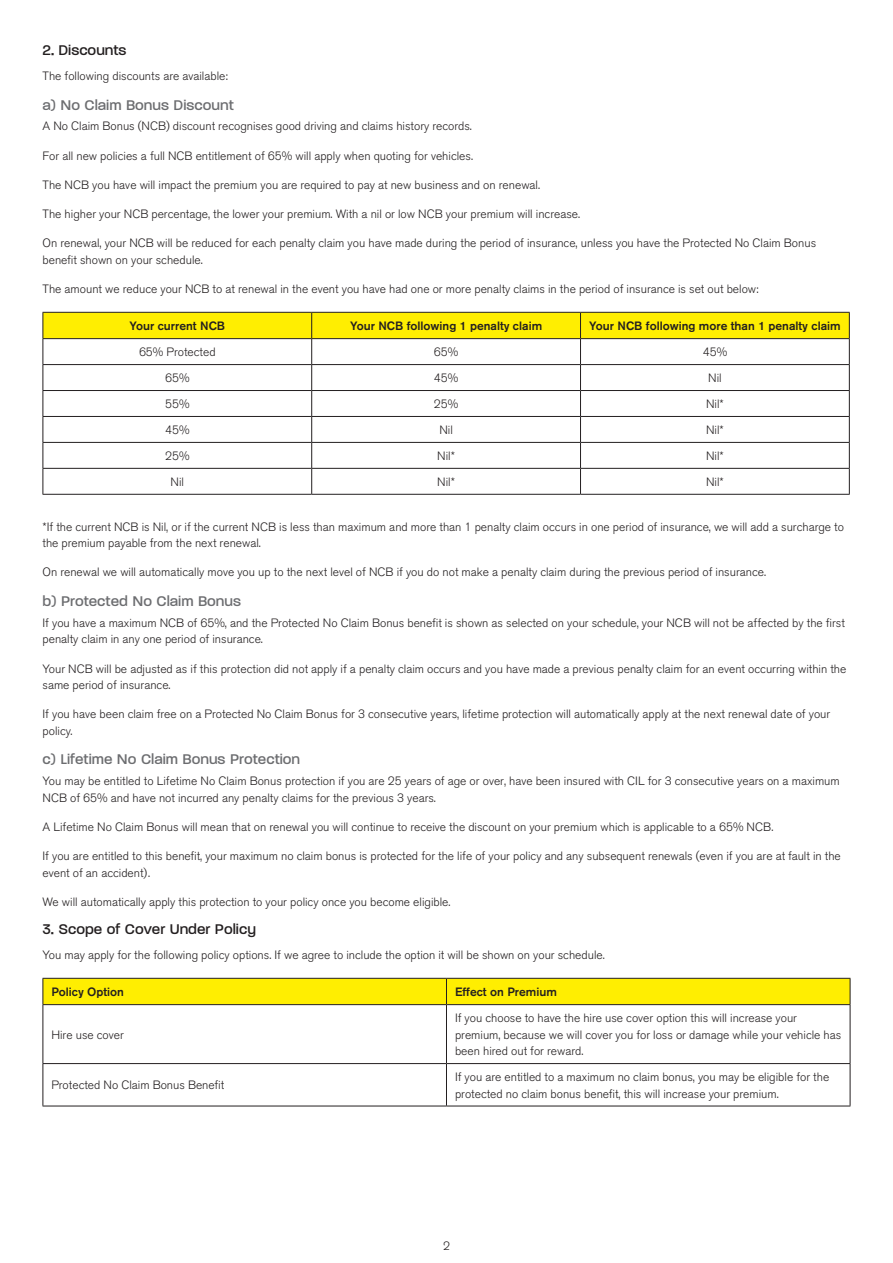
<style>
.page{position:relative;width:893px;height:1263px;background:#fff}
.page>*{position:absolute;margin:0;border:0;box-sizing:border-box;transform-origin:0 0}
.Heading_-_Level_3{font:500 16.5px "V Paralucent";color:#6c6d70}
.Heading_-_Level_2{font:500 16.5px "V Paralucent";color:#231f20}
.Body_Text{font:300 12px/16.5px "Akzidenz Grotesk BQ";color:#231f20}
.Body_Text-2{font:500 12px "Akzidenz Grotesk BQ";color:#231f20}
</style>
<div class="page">
<svg style="left:43px;top:312px;width:807px;height:182px"></svg>
<hr style="left:43px;top:494px;width:269px;height:1px;background:#231f20">
<hr style="left:312px;top:494px;width:268px;height:1px;background:#231f20">
<hr style="left:580px;top:494px;width:270px;height:1px;background:#231f20">
<div style="left:43px;top:978px;width:808px;height:27px;background:#ffee01"></div>
<hr style="left:43px;top:1004px;width:403px;height:1px;background:#231f20">
<hr style="left:43px;top:1005px;width:1px;height:58px;background:#231f20">
<hr style="left:446px;top:1004px;width:404px;height:1px;background:#231f20">
<hr style="left:446px;top:1005px;width:1px;height:58px;background:#231f20">
<hr style="left:850px;top:1005px;width:1px;height:58px;background:#231f20">
<hr style="left:43px;top:1063px;width:403px;height:1px;background:#231f20">
<hr style="left:43px;top:1064px;width:1px;height:42px;background:#231f20">
<hr style="left:446px;top:1063px;width:404px;height:1px;background:#231f20">
<hr style="left:446px;top:1064px;width:1px;height:42px;background:#231f20">
<hr style="left:850px;top:1064px;width:1px;height:42px;background:#231f20">
<hr style="left:43px;top:1106px;width:403px;height:1px;background:#231f20">
<hr style="left:446px;top:1106px;width:404px;height:1px;background:#231f20">
<p class="Heading_-_Level_2" style="left:43px;top:41px;width:86px">2. Discounts</p>
<p class="Body_Text" style="left:43px;top:68px;width:187px">The following discounts are available:</p>
<p class="Heading_-_Level_3" style="left:43px;top:96px;width:193px">a) No Claim Bonus Discount</p>
<p class="Body_Text" style="left:43px;top:118px;width:431px">A No Claim Bonus (NCB) discount recognises good driving and claims history records.</p>
<p class="Body_Text" style="left:43px;top:147px;width:432px">For all new policies a full NCB entitlement of 65% will apply when quoting for vehicles.</p>
<p class="Body_Text" style="left:43px;top:177px;width:499px">The NCB you have will impact the premium you are required to pay at new business and on renewal.</p>
<p class="Body_Text" style="left:43px;top:206px;width:539px">The higher your NCB percentage, the lower your premium. With a nil or low NCB your premium will increase.</p>
<p class="Body_Text" style="left:43px;top:235px;width:775px">On renewal, your NCB will be reduced for each penalty claim you have made during the period of insurance, unless you have the Protected No Claim Bonus benefit shown on your schedule.</p>
<p class="Body_Text" style="left:43px;top:281px;width:718px">The amount we reduce your NCB to at renewal in the event you have had one or more penalty claims in the period of insurance is set out below:</p>
<p class="Body_Text-2" style="left:129px;top:319px;width:97px">Your current NCB</p>
<p class="Body_Text-2" style="left:350px;top:319px;width:194px">Your NCB following 1 penalty claim</p>
<p class="Body_Text-2" style="left:589px;top:319px;width:253px">Your NCB following more than 1 penalty claim</p>
<p class="Body_Text" style="left:139px;top:344px;width:78px">65% Protected</p>
<p class="Body_Text" style="left:434px;top:344px;width:26px">65%</p>
<p class="Body_Text" style="left:703px;top:344px;width:26px">45%</p>
<p class="Body_Text" style="left:165px;top:370px;width:26px">65%</p>
<p class="Body_Text" style="left:434px;top:370px;width:26px">45%</p>
<p class="Body_Text" style="left:708px;top:370px;width:15px">Nil</p>
<p class="Body_Text" style="left:165px;top:396px;width:26px">55%</p>
<p class="Body_Text" style="left:434px;top:396px;width:26px">25%</p>
<p class="Body_Text" style="left:706px;top:396px;width:19px">Nil*</p>
<p class="Body_Text" style="left:165px;top:422px;width:26px">45%</p>
<p class="Body_Text" style="left:439px;top:422px;width:15px">Nil</p>
<p class="Body_Text" style="left:706px;top:422px;width:19px">Nil*</p>
<p class="Body_Text" style="left:165px;top:448px;width:26px">25%</p>
<p class="Body_Text" style="left:437px;top:448px;width:19px">Nil*</p>
<p class="Body_Text" style="left:706px;top:448px;width:19px">Nil*</p>
<p class="Body_Text" style="left:171px;top:474px;width:15px">Nil</p>
<p class="Body_Text" style="left:437px;top:474px;width:19px">Nil*</p>
<p class="Body_Text" style="left:706px;top:474px;width:19px">Nil*</p>
<p class="Body_Text" style="left:43px;top:518px;width:803px">*If the current NCB is Nil, or if the current NCB is less than maximum and more than 1 penalty claim occurs in one period of insurance, we will add a surcharge to the premium payable from the next renewal.</p>
<p class="Body_Text" style="left:43px;top:564px;width:725px">On renewal we will automatically move you up to the next level of NCB if you do not make a penalty claim during the previous period of insurance.</p>
<p class="Heading_-_Level_3" style="left:43px;top:592px;width:200px">b) Protected No Claim Bonus</p>
<p class="Body_Text" style="left:43px;top:615px;width:804px">If you have a maximum NCB of 65%, and the Protected No Claim Bonus benefit is shown as selected on your schedule, your NCB will not be affected by the first penalty claim in any one period of insurance.</p>
<p class="Body_Text" style="left:43px;top:660px;width:805px">Your NCB will be adjusted as if this protection did not apply if a penalty claim occurs and you have made a previous penalty claim for an event occurring within the same period of insurance.</p>
<p class="Body_Text" style="left:43px;top:706px;width:789px">If you have been claim free on a Protected No Claim Bonus for 3 consecutive years, lifetime protection will automatically apply at the next renewal date of your policy.</p>
<p class="Heading_-_Level_3" style="left:43px;top:750px;width:259px">c) Lifetime No Claim Bonus Protection</p>
<p class="Body_Text" style="left:43px;top:773px;width:799px">You may be entitled to Lifetime No Claim Bonus protection if you are 25 years of age or over, have been insured with CIL for 3 consecutive years on a maximum<br>NCB of 65% and have not incurred any penalty claims for the previous 3 years.</p>
<p class="Body_Text" style="left:43px;top:819px;width:732px">A Lifetime No Claim Bonus will mean that on renewal you will continue to receive the discount on your premium which is applicable to a 65% NCB.</p>
<p class="Body_Text" style="left:43px;top:848px;width:800px">If you are entitled to this benefit, your maximum no claim bonus is protected for the life of your policy and any subsequent renewals (even if you are at fault in the event of an accident).</p>
<p class="Body_Text" style="left:43px;top:894px;width:409px">We will automatically apply this protection to your policy once you become eligible.</p>
<p class="Heading_-_Level_2" style="left:43px;top:920px;width:215px">3. Scope of Cover Under Policy</p>
<p class="Body_Text" style="left:43px;top:947px;width:564px">You may apply for the following policy options. If we agree to include the option it will be shown on your schedule.</p>
<p class="Body_Text-2" style="left:51px;top:984px;width:74px">Policy Option</p>
<p class="Body_Text-2" style="left:455px;top:984px;width:103px">Effect on Premium</p>
<p class="Body_Text" style="left:51px;top:1026px;width:74px">Hire use cover</p>
<p class="Body_Text" style="left:455px;top:1010px;width:388px">If you choose to have the hire use cover option this will increase your premium, because we will cover you for loss or damage while your vehicle has been hired out for reward.</p>
<p class="Body_Text" style="left:51px;top:1077px;width:174px">Protected No Claim Bonus Benefit</p>
<p class="Body_Text" style="left:455px;top:1069px;width:376px">If you are entitled to a maximum no claim bonus, you may be eligible for the protected no claim bonus benefit, this will increase your premium.</p>
<p class="Body_Text" style="left:443px;top:1238px;width:8px">2</p>
</div>
